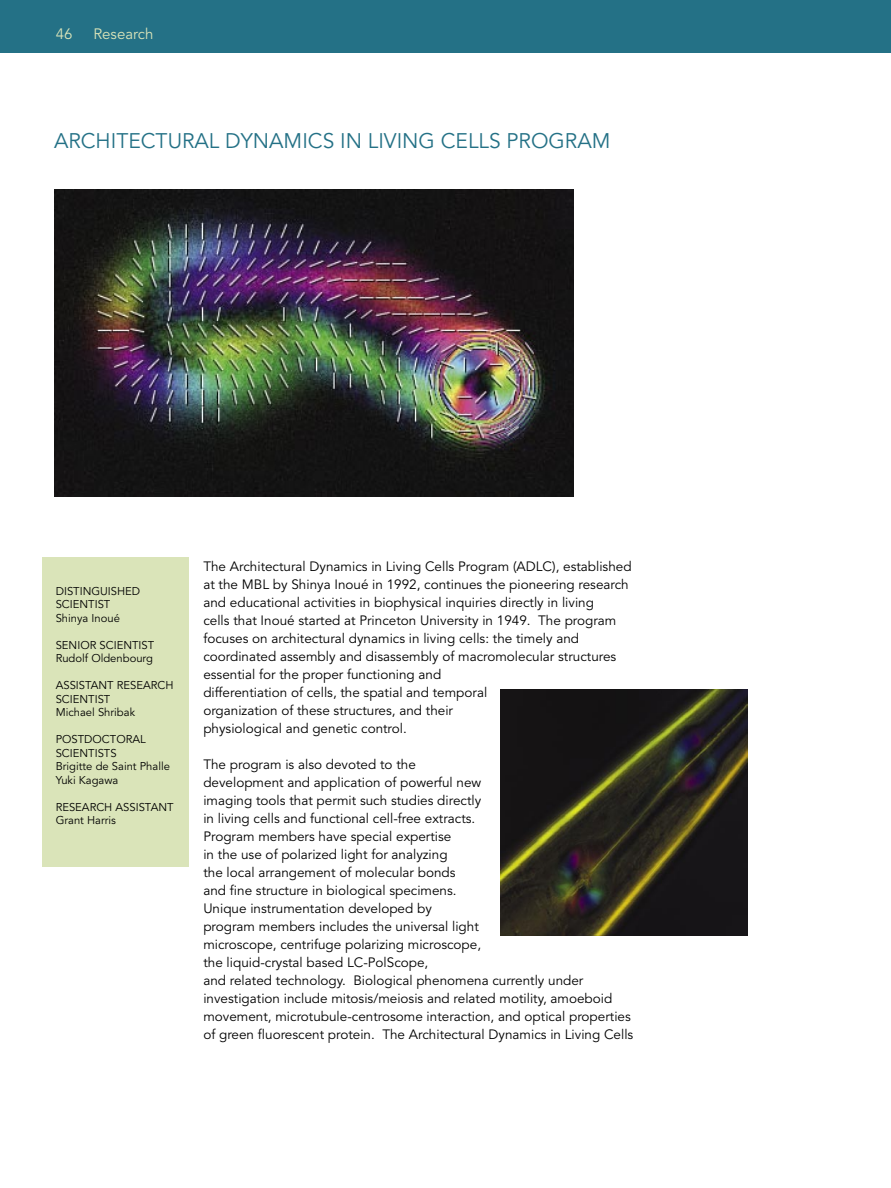
<style>
.page{position:relative;width:891px;height:1188px;background:#fff}
.page>*{position:absolute;margin:0;border:0;box-sizing:border-box;transform-origin:0 0}
.t1{font:21px "Avenir";color:#247186}
.t2{font:15px "Avenir";color:#dae4b9}
.t3{font:13.5px/18px "Avenir";color:#000}
.t4{font:11.25px/13.5px "Avenir";color:#000}
</style>
<div class="page">
<div style="left:0;top:0;width:891px;height:52px;background:#247186"></div>
<div style="left:42px;top:557px;width:147px;height:310px;background:#dae4b9"></div>
<img style="left:54px;top:190px;width:520px;height:307px">
<img style="left:501px;top:690px;width:246px;height:246px">
<p class="t2" style="left:56px;top:25px;width:18px">46</p>
<p class="t2" style="left:93px;top:25px;width:62px">Research</p>
<p class="t1" style="left:54px;top:129px;width:558px">ARCHITECTURAL DYNAMICS IN LIVING CELLS PROGRAM</p>
<p class="t4" style="left:56px;top:584px;width:86px">DISTINGUISHED<br>SCIENTIST</p>
<p class="t4" style="left:56px;top:611px;width:66px">Shinya Inoué</p>
<p class="t4" style="left:56px;top:638px;width:100px">SENIOR SCIENTIST</p>
<p class="t4" style="left:56px;top:652px;width:99px">Rudolf Oldenbourg</p>
<p class="t4" style="left:56px;top:679px;width:119px">ASSISTANT RESEARCH<br>SCIENTIST</p>
<p class="t4" style="left:56px;top:706px;width:81px">Michael Shribak</p>
<p class="t4" style="left:56px;top:733px;width:92px">POSTDOCTORAL<br>SCIENTISTS</p>
<p class="t4" style="left:56px;top:760px;width:116px">Brigitte de Saint Phalle</p>
<p class="t4" style="left:56px;top:773px;width:64px">Yuki Kagawa</p>
<p class="t4" style="left:56px;top:800px;width:119px">RESEARCH ASSISTANT<br>Grant Harris</p>
<p class="t3" style="left:203px;top:558px;width:430px">The Architectural Dynamics in Living Cells Program (ADLC), established at the MBL by Shinya Inoué in 1992, continues the pioneering research and educational activities in biophysical inquiries directly in living<br>cells that Inoué started at Princeton University in 1949. The program focuses on architectural dynamics in living cells: the timely and coordinated assembly and disassembly of macromolecular structures essential for the proper functioning and<br>differentiation of cells, the spatial and temporal<br>organization of these structures, and their<br>physiological and genetic control.</p>
<p class="t3" style="left:203px;top:756px;width:432px">The program is also devoted to the<br>development and application of powerful new<br>imaging tools that permit such studies directly<br>in living cells and functional cell-free extracts.<br>Program members have special expertise<br>in the use of polarized light for analyzing<br>the local arrangement of molecular bonds<br>and fine structure in biological specimens.<br>Unique instrumentation developed by<br>program members includes the universal light<br>microscope, centrifuge polarizing microscope,<br>the liquid-crystal based LC-PolScope,<br>and related technology. Biological phenomena currently under investigation include mitosis/meiosis and related motility, amoeboid movement, microtubule-centrosome interaction, and optical properties of green fluorescent protein. The Architectural Dynamics in Living Cells</p>
</div>
